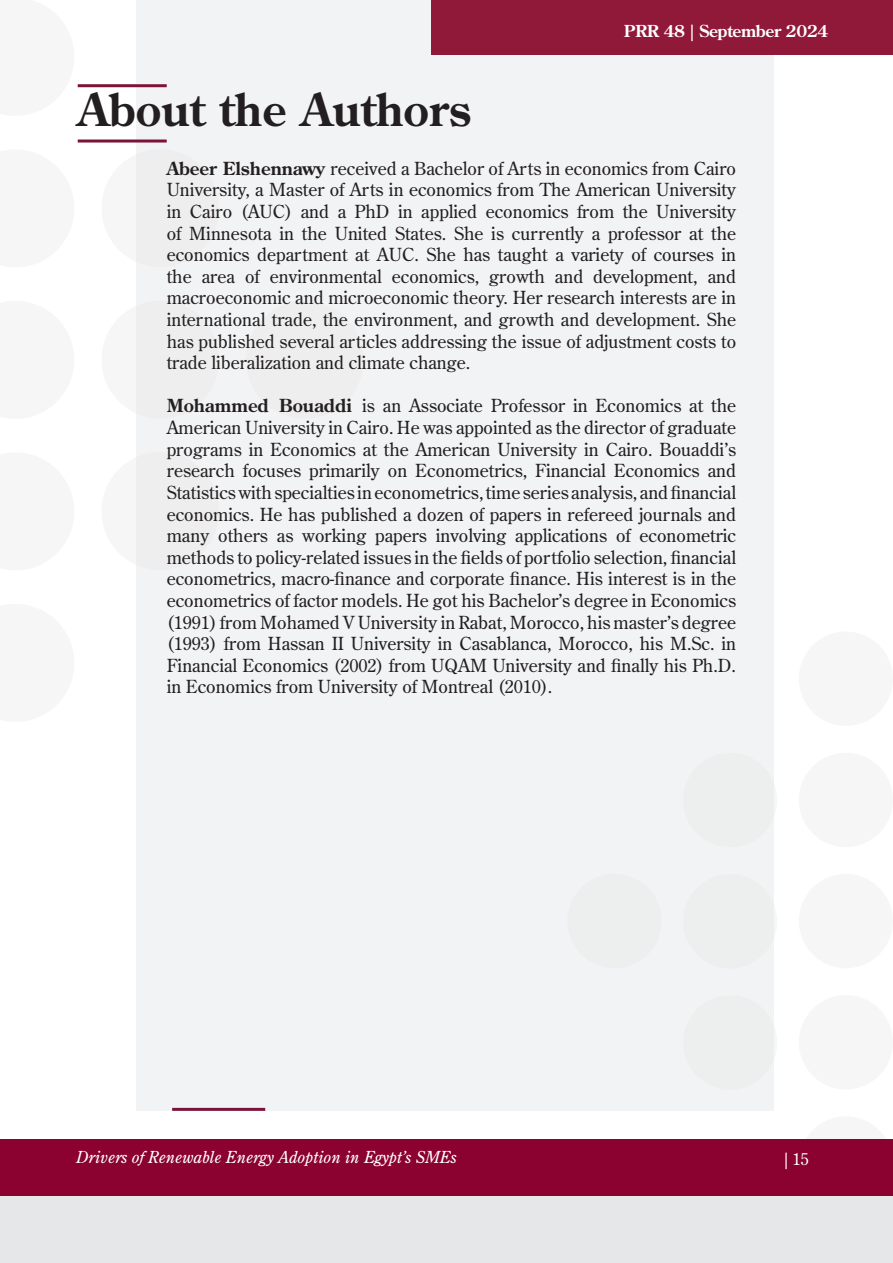
<style>
.page{position:relative;width:893px;height:1263px;background:#fff}
.page>*{position:absolute;margin:0;border:0;box-sizing:border-box;transform-origin:0 0}
.t1{font:700 45px "Century Old Style Std";color:#231f20}
.t2{font:18px/21.6px "Century Old Style Std";color:#231f20;text-align:justify}
.t3{font:italic 16.5px "Century Old Style Std";color:#fff}
.t4{font:700 16.5px "Century Old Style Std";letter-spacing:-.02em;color:#fff}
.t5{font:16.5px "Century Old Style Std";color:#fff}
.s1{font-weight:700}
</style>
<div class="page">
<div style="left:101px;top:149px;width:118px;height:118px;background:#f6f6f6;border-radius:50%"></div>
<div style="left:101px;top:301px;width:118px;height:118px;background:#f6f6f6;border-radius:50%"></div>
<div style="left:101px;top:452px;width:118px;height:118px;background:#f6f6f6;border-radius:50%"></div>
<div style="left:137px;top:0;width:637px;height:1110px;background:#f2f3f4"></div>
<div style="left:431px;top:0;width:462px;height:54px;background:#901839"></div>
<div style="left:799px;top:1116px;width:94px;height:95px;background:#f6f6f6;border-radius:50%"></div>
<div style="left:799px;top:995px;width:94px;height:94px;background:#f6f6f6;border-radius:50%"></div>
<div style="left:799px;top:874px;width:94px;height:94px;background:#f6f6f6;border-radius:50%"></div>
<div style="left:799px;top:753px;width:94px;height:94px;background:#f6f6f6;border-radius:50%"></div>
<div style="left:683px;top:995px;width:94px;height:95px;background:#edefef;border-radius:50%"></div>
<div style="left:683px;top:874px;width:94px;height:94px;background:#edefef;border-radius:50%"></div>
<div style="left:683px;top:753px;width:94px;height:94px;background:#edefef;border-radius:50%"></div>
<div style="left:567px;top:874px;width:95px;height:94px;background:#edefef;border-radius:50%"></div>
<hr style="left:78px;top:140px;width:89px;height:3px;background:#7b1237">
<hr style="left:172px;top:1108px;width:93px;height:3px;background:#7b1237">
<hr style="left:78px;top:84px;width:89px;height:3px;background:#7b1237">
<div style="left:0;top:1139px;width:893px;height:124px;background:#8b012f"></div>
<div style="left:0;top:1196px;width:893px;height:67px;background:#e6e7e9"></div>
<p class="t4" style="left:624px;top:20px;width:206px">PRR 48 | September 2024</p>
<p class="t1" style="left:78px;top:80px;width:395px">About the Authors</p>
<p class="t2" style="left:167px;top:157px;width:571px"><span class="s1">Abeer Elshennawy</span> received a Bachelor of Arts in economics from Cairo University, a Master of Arts in economics from The American University in Cairo (AUC) and a PhD in applied economics from the University of Minnesota in the United States. She is currently a professor at the economics department at AUC. She has taught a variety of courses in the area of environmental economics, growth and development, and macroeconomic and microeconomic theory. Her research interests are in international trade, the environment, and growth and development. She has published several articles addressing the issue of adjustment costs to trade liberalization and climate change.</p>
<p class="t2" style="left:167px;top:395px;width:571px"><span class="s1">Mohammed Bouaddi</span> is an Associate Professor in Economics at the American University in Cairo. He was appointed as the director of graduate programs in Economics at the American University in Cairo. Bouaddi’s research focuses primarily on Econometrics, Financial Economics and Statistics with specialties in econometrics, time series analysis, and financial economics. He has published a dozen of papers in refereed journals and many others as working papers involving applications of econometric methods to policy-related issues in the fields of portfolio selection, financial econometrics, macro-finance and corporate finance. His interest is in the econometrics of factor models. He got his Bachelor’s degree in Economics (1991) from Mohamed V University in Rabat, Morocco, his master’s degree (1993) from Hassan II University in Casablanca, Morocco, his M.Sc. in Financial Economics (2002) from UQAM University and finally his Ph.D. in Economics from University of Montreal (2010).</p>
<p class="t3" style="left:76px;top:1147px;width:382px">Drivers of Renewable Energy Adoption in Egypt’s SMEs</p>
<p class="t5" style="left:784px;top:1149px;width:26px">| 15</p>
</div>
